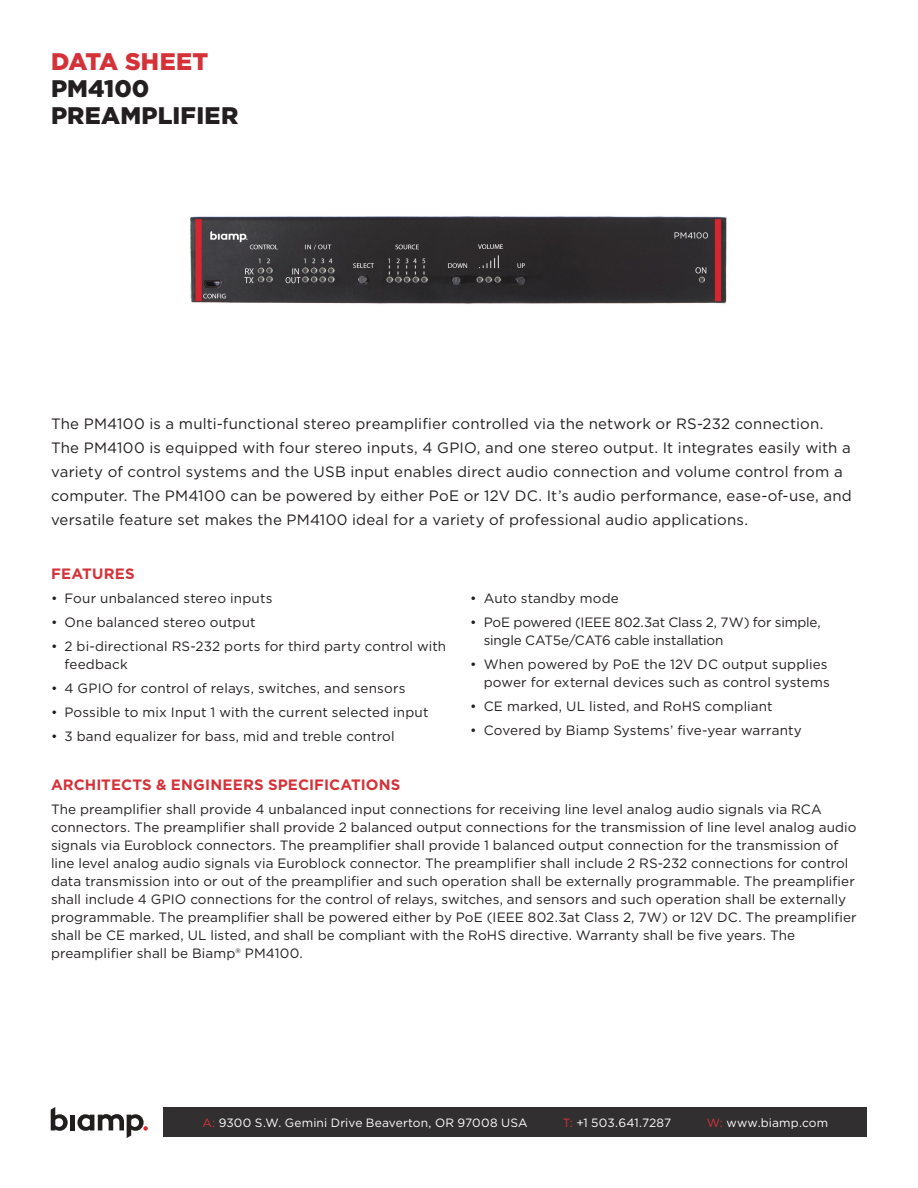
<style>
.page{position:relative;width:918px;height:1188px;background:#fff}
.page>*{position:absolute;margin:0;border:0;box-sizing:border-box;transform-origin:0 0}
.t1{font:900 24px "Gotham";letter-spacing:.005em;color:#231f20}
.t2{font:900 24px "Gotham";letter-spacing:.005em;color:#d43238}
.Intro_Body{font:15px/24px "Gotham";letter-spacing:.01em;color:#231f20}
.subhead{font:700 15px "Gotham";letter-spacing:.01em;color:#d43238}
.BODY_COPY_BLK{font:13.5px/18px "Gotham";letter-spacing:.005em;color:#231f20}
.BODY_COPY_BLK-2{font:13.5px/18px "Gotham";letter-spacing:-.015em;color:#231f20}
.t3{font:12px "Gotham";letter-spacing:.015em;color:#fff}
.s1{color:#d43238}
</style>
<div class="page">
<svg style="left:51px;top:1107px;width:17px;height:24px"></svg>
<div style="left:70px;top:1115px;width:5px;height:15px;background:#211e1e"></div>
<svg style="left:77px;top:1114px;width:71px;height:24px"></svg>
<div style="left:163px;top:1107px;width:704px;height:30px;background:#312f30"></div>
<img style="left:190px;top:216px;width:537px;height:88px">
<p class="t2" style="left:51px;top:45px;width:159px">DATA SHEET</p>
<p class="t1" style="left:51px;top:72px;width:100px">PM4100</p>
<p class="t1" style="left:51px;top:99px;width:189px">PREAMPLIFIER</p>
<p class="Intro_Body" style="left:51px;top:411px;width:802px">The PM4100 is a multi-functional stereo preamplifier controlled via the network or RS-232 connection.<br>The PM4100 is equipped with four stereo inputs, 4 GPIO, and one stereo output. It integrates easily with a variety of control systems and the USB input enables direct audio connection and volume control from a computer. The PM4100 can be powered by either PoE or 12V DC. It’s audio performance, ease-of-use, and versatile feature set makes the PM4100 ideal for a variety of professional audio applications.</p>
<p class="subhead" style="left:51px;top:564px;width:85px">FEATURES</p>
<p class="BODY_COPY_BLK" style="left:51px;top:589px;width:223px">• Four unbalanced stereo inputs</p>
<p class="BODY_COPY_BLK" style="left:51px;top:613px;width:206px">• One balanced stereo output</p>
<p class="BODY_COPY_BLK" style="left:64px;top:637px;width:383px;text-indent:-14px">• 2 bi-directional RS-232 ports for third party control with feedback</p>
<p class="BODY_COPY_BLK" style="left:51px;top:679px;width:356px">• 4 GPIO for control of relays, switches, and sensors</p>
<p class="BODY_COPY_BLK" style="left:51px;top:703px;width:379px">• Possible to mix Input 1 with the current selected input</p>
<p class="BODY_COPY_BLK" style="left:51px;top:727px;width:345px">• 3 band equalizer for bass, mid and treble control</p>
<p class="BODY_COPY_BLK" style="left:470px;top:589px;width:150px">• Auto standby mode</p>
<p class="BODY_COPY_BLK-2" style="left:484px;top:613px;width:338px;text-indent:-14px">• PoE powered (IEEE 802.3at Class 2, 7W) for simple, single CAT5e/CAT6 cable installation</p>
<p class="BODY_COPY_BLK" style="left:470px;top:655px;width:361px;text-align:right">• When powered by PoE the 12V DC output supplies power for external devices such as control systems</p>
<p class="BODY_COPY_BLK" style="left:470px;top:697px;width:304px">• CE marked, UL listed, and RoHS compliant</p>
<p class="BODY_COPY_BLK" style="left:470px;top:721px;width:333px">• Covered by Biamp Systems’ five-year warranty</p>
<p class="subhead" style="left:51px;top:775px;width:351px">ARCHITECTS &amp; ENGINEERS SPECIFICATIONS</p>
<p class="BODY_COPY_BLK" style="left:51px;top:800px;width:807px">The preamplifier shall provide 4 unbalanced input connections for receiving line level analog audio signals via RCA connectors. The preamplifier shall provide 2 balanced output connections for the transmission of line level analog audio signals via Euroblock connectors. The preamplifier shall provide 1 balanced output connection for the transmission of line level analog audio signals via Euroblock connector. The preamplifier shall include 2 RS-232 connections for control data transmission into or out of the preamplifier and such operation shall be externally programmable. The preamplifier shall include 4 GPIO connections for the control of relays, switches, and sensors and such operation shall be externally programmable. The preamplifier shall be powered either by PoE (IEEE 802.3at Class 2, 7W) or 12V DC. The preamplifier shall be CE marked, UL listed, and shall be compliant with the RoHS directive. Warranty shall be five years. The preamplifier shall be Biamp® PM4100.</p>
<p class="t3" style="left:202px;top:1115px;width:327px"><span class="s1">A:</span> 9300 S.W. Gemini Drive Beaverton, OR 97008 USA</p>
<p class="t3" style="left:563px;top:1115px;width:110px"><span class="s1">T:</span> +1 503.641.7287</p>
<p class="t3" style="left:707px;top:1115px;width:123px"><span class="s1">W:</span> www.biamp.com</p>
</div>
